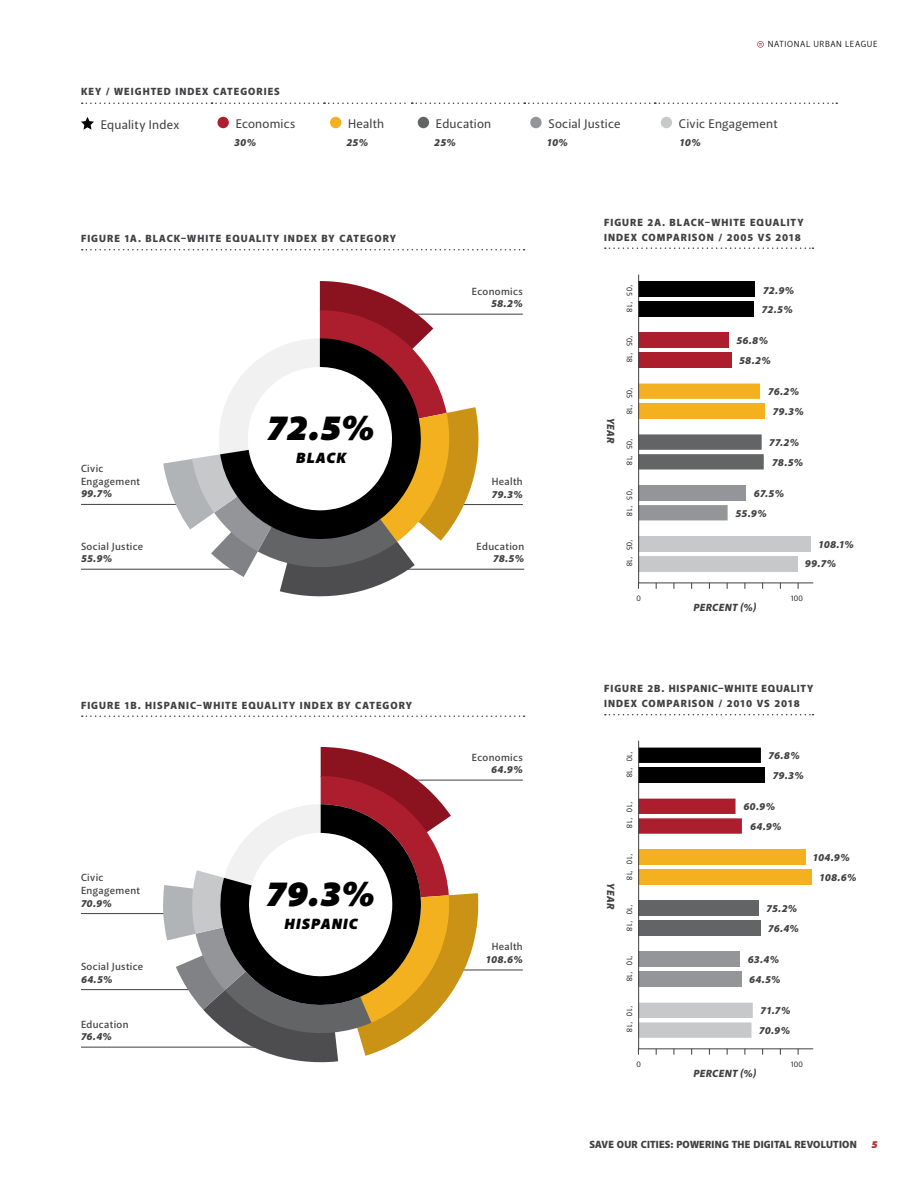
<style>
.page{position:relative;width:918px;height:1188px;background:#fff}
.page>*{position:absolute;margin:0;border:0;box-sizing:border-box;transform-origin:0 0}
.t1{font:italic 900 36px "Akagi Pro";color:#000}
.t2{font:italic 900 15px "Akagi Pro";letter-spacing:.09em;color:#000}
.t3{font:500 12.75px "Akagi Pro";letter-spacing:.015em;color:#414042}
.t4{font:900 10.5px/15px "Akagi Pro";letter-spacing:.09em;color:#414042}
.t5{font:italic 900 10.5px "Akagi Pro";letter-spacing:.025em;color:#414042}
.t6{font:600 10.5px/12.6px "Akagi Pro";letter-spacing:.035em;color:#414042}
.t7{font:900 10.5px "Akagi Pro";letter-spacing:.02em;color:#414042}
.t8{font:italic 900 10.5px "Akagi Pro";color:#b23938}
.t9{font:9px "Akagi Pro";letter-spacing:.07em;color:#000}
.t10{font:8.25px "Akagi Pro";letter-spacing:-.015em;color:#000}
</style>
<div class="page">
<svg style="left:757px;top:41px;width:7px;height:7px"></svg>
<svg style="left:605px;top:247px;width:208px;height:2px"></svg>
<svg style="left:605px;top:714px;width:208px;height:1px"></svg>
<hr style="left:81px;top:569px;width:165px;height:1px;background:#414042">
<hr style="left:81px;top:504px;width:111px;height:1px;background:#414042">
<hr style="left:343px;top:314px;width:180px;height:1px;background:#414042">
<hr style="left:405px;top:504px;width:118px;height:1px;background:#414042">
<hr style="left:308px;top:569px;width:216px;height:1px;background:#414042">
<svg style="left:163px;top:281px;width:317px;height:316px"></svg>
<svg style="left:82px;top:249px;width:443px;height:1px"></svg>
<svg style="left:638px;top:274px;width:176px;height:310px"></svg>
<svg style="left:638px;top:740px;width:176px;height:310px"></svg>
<hr style="left:81px;top:1047px;width:216px;height:1px;background:#414042">
<svg style="left:82px;top:715px;width:443px;height:2px"></svg>
<hr style="left:81px;top:989px;width:165px;height:1px;background:#414042">
<hr style="left:81px;top:913px;width:111px;height:1px;background:#414042">
<hr style="left:343px;top:780px;width:180px;height:1px;background:#414042">
<hr style="left:405px;top:970px;width:118px;height:1px;background:#414042">
<svg style="left:163px;top:747px;width:315px;height:316px"></svg>
<svg style="left:82px;top:103px;width:755px;height:1px"></svg>
<svg style="left:81px;top:117px;width:13px;height:13px"></svg>
<div style="left:217px;top:117px;width:12px;height:11px;background:#ac1e2d;border-radius:50%"></div>
<div style="left:330px;top:117px;width:11px;height:11px;background:#f3b120;border-radius:50%"></div>
<div style="left:418px;top:117px;width:11px;height:11px;background:#636466;border-radius:50%"></div>
<div style="left:530px;top:117px;width:12px;height:11px;background:#939598;border-radius:50%"></div>
<div style="left:661px;top:117px;width:11px;height:11px;background:#c7c8ca;border-radius:50%"></div>
<p class="t9" style="left:768px;top:39px;width:111px">NATIONAL URBAN LEAGUE</p>
<p class="t4" style="left:81px;top:85px;width:200px">KEY / WEIGHTED INDEX CATEGORIES</p>
<p class="t3" style="left:101px;top:117px;width:80px">Equality Index</p>
<p class="t3" style="left:236px;top:115px;width:61px">Economics</p>
<p class="t3" style="left:348px;top:115px;width:38px">Health</p>
<p class="t3" style="left:436px;top:115px;width:57px">Education</p>
<p class="t3" style="left:548px;top:115px;width:73px">Social Justice</p>
<p class="t3" style="left:679px;top:115px;width:100px">Civic Engagement</p>
<p class="t5" style="left:234px;top:136px;width:24px">30%</p>
<p class="t5" style="left:347px;top:136px;width:23px">25%</p>
<p class="t5" style="left:434px;top:136px;width:23px">25%</p>
<p class="t5" style="left:547px;top:136px;width:23px">10%</p>
<p class="t5" style="left:680px;top:136px;width:23px">10%</p>
<p class="t4" style="left:81px;top:232px;width:316px">FIGURE 1A. BLACK–WHITE EQUALITY INDEX BY CATEGORY</p>
<p class="t6" style="left:81px;top:463px;width:61px">Civic<br>Engagement</p>
<p class="t5" style="left:81px;top:487px;width:33px">99.7%</p>
<p class="t6" style="left:81px;top:540px;width:64px">Social Justice</p>
<p class="t5" style="left:81px;top:552px;width:33px">55.9%</p>
<h1 class="t1" style="left:267px;top:405px;width:110px">72.5%</h1>
<h2 class="t2" style="left:296px;top:449px;width:51px">BLACK</h2>
<p class="t4" style="left:81px;top:698px;width:332px">FIGURE 1B. HISPANIC–WHITE EQUALITY INDEX BY CATEGORY</p>
<p class="t6" style="left:81px;top:872px;width:61px">Civic<br>Engagement</p>
<p class="t5" style="left:81px;top:897px;width:33px">70.9%</p>
<p class="t6" style="left:81px;top:960px;width:64px">Social Justice</p>
<p class="t5" style="left:81px;top:973px;width:33px">64.5%</p>
<p class="t6" style="left:81px;top:1018px;width:49px">Education</p>
<p class="t5" style="left:81px;top:1030px;width:33px">76.4%</p>
<h1 class="t1" style="left:267px;top:871px;width:110px">79.3%</h1>
<h2 class="t2" style="left:285px;top:915px;width:75px">HISPANIC</h2>
<p class="t6" style="left:472px;top:285px;width:52px">Economics</p>
<p class="t5" style="left:491px;top:297px;width:33px">58.2%</p>
<p class="t6" style="left:492px;top:475px;width:33px">Health</p>
<p class="t5" style="left:492px;top:488px;width:33px">79.3%</p>
<p class="t6" style="left:477px;top:540px;width:49px">Education</p>
<p class="t5" style="left:493px;top:552px;width:33px">78.5%</p>
<p class="t6" style="left:472px;top:751px;width:52px">Economics</p>
<p class="t5" style="left:491px;top:763px;width:33px">64.9%</p>
<p class="t6" style="left:492px;top:941px;width:33px">Health</p>
<p class="t5" style="left:486px;top:953px;width:39px">108.6%</p>
<p class="t4" style="left:604px;top:215px;width:201px">FIGURE 2A. BLACK–WHITE EQUALITY<br>INDEX COMPARISON / 2005 VS 2018</p>
<p class="t5" style="left:617px;top:418px;width:27px;rotate:90deg">YEAR</p>
<p class="t10" style="left:635px;top:285px;width:28px;rotate:90deg">’05 ’18</p>
<p class="t10" style="left:635px;top:336px;width:28px;rotate:90deg">’05 ’18</p>
<p class="t10" style="left:635px;top:388px;width:28px;rotate:90deg">’05 ’18</p>
<p class="t10" style="left:635px;top:439px;width:28px;rotate:90deg">’05 ’18</p>
<p class="t10" style="left:635px;top:489px;width:28px;rotate:90deg">’05 ’18</p>
<p class="t10" style="left:635px;top:540px;width:28px;rotate:90deg">’05 ’18</p>
<p class="t5" style="left:763px;top:284px;width:33px">72.9%</p>
<p class="t5" style="left:762px;top:303px;width:33px">72.5%</p>
<p class="t5" style="left:736px;top:334px;width:33px">56.8%</p>
<p class="t5" style="left:739px;top:354px;width:33px">58.2%</p>
<p class="t5" style="left:768px;top:385px;width:33px">76.2%</p>
<p class="t5" style="left:773px;top:405px;width:33px">79.3%</p>
<p class="t5" style="left:769px;top:436px;width:32px">77.2%</p>
<p class="t5" style="left:772px;top:456px;width:33px">78.5%</p>
<p class="t5" style="left:754px;top:487px;width:32px">67.5%</p>
<p class="t5" style="left:736px;top:507px;width:33px">55.9%</p>
<p class="t5" style="left:818px;top:538px;width:37px">108.1%</p>
<p class="t5" style="left:805px;top:557px;width:33px">99.7%</p>
<p class="t10" style="left:637px;top:593px;width:6px">0</p>
<p class="t10" style="left:790px;top:593px;width:14px">100</p>
<p class="t5" style="left:693px;top:601px;width:64px">PERCENT (%)</p>
<p class="t4" style="left:604px;top:682px;width:211px">FIGURE 2B. HISPANIC–WHITE EQUALITY<br>INDEX COMPARISON / 2010 VS 2018</p>
<p class="t5" style="left:617px;top:883px;width:27px;rotate:90deg">YEAR</p>
<p class="t10" style="left:635px;top:752px;width:27px;rotate:90deg">’10 ’18</p>
<p class="t10" style="left:635px;top:802px;width:27px;rotate:90deg">’10 ’18</p>
<p class="t10" style="left:635px;top:854px;width:27px;rotate:90deg">’10 ’18</p>
<p class="t10" style="left:635px;top:905px;width:27px;rotate:90deg">’10 ’18</p>
<p class="t10" style="left:635px;top:956px;width:27px;rotate:90deg">’10 ’18</p>
<p class="t10" style="left:635px;top:1006px;width:27px;rotate:90deg">’10 ’18</p>
<p class="t5" style="left:769px;top:749px;width:33px">76.8%</p>
<p class="t5" style="left:773px;top:769px;width:33px">79.3%</p>
<p class="t5" style="left:743px;top:800px;width:33px">60.9%</p>
<p class="t5" style="left:750px;top:819px;width:33px">64.9%</p>
<p class="t5" style="left:767px;top:902px;width:32px">75.2%</p>
<p class="t5" style="left:768px;top:922px;width:33px">76.4%</p>
<p class="t5" style="left:748px;top:953px;width:33px">63.4%</p>
<p class="t5" style="left:749px;top:973px;width:33px">64.5%</p>
<p class="t5" style="left:761px;top:1004px;width:31px">71.7%</p>
<p class="t5" style="left:759px;top:1024px;width:33px">70.9%</p>
<p class="t5" style="left:813px;top:851px;width:39px">104.9%</p>
<p class="t5" style="left:820px;top:871px;width:39px">108.6%</p>
<p class="t10" style="left:637px;top:1059px;width:6px">0</p>
<p class="t10" style="left:790px;top:1059px;width:14px">100</p>
<p class="t5" style="left:693px;top:1067px;width:64px">PERCENT (%)</p>
<p class="t7" style="left:589px;top:1137px;width:269px">SAVE OUR CITIES: POWERING THE DIGITAL REVOLUTION</p>
<p class="t8" style="left:871px;top:1137px;width:8px">5</p>
</div>
